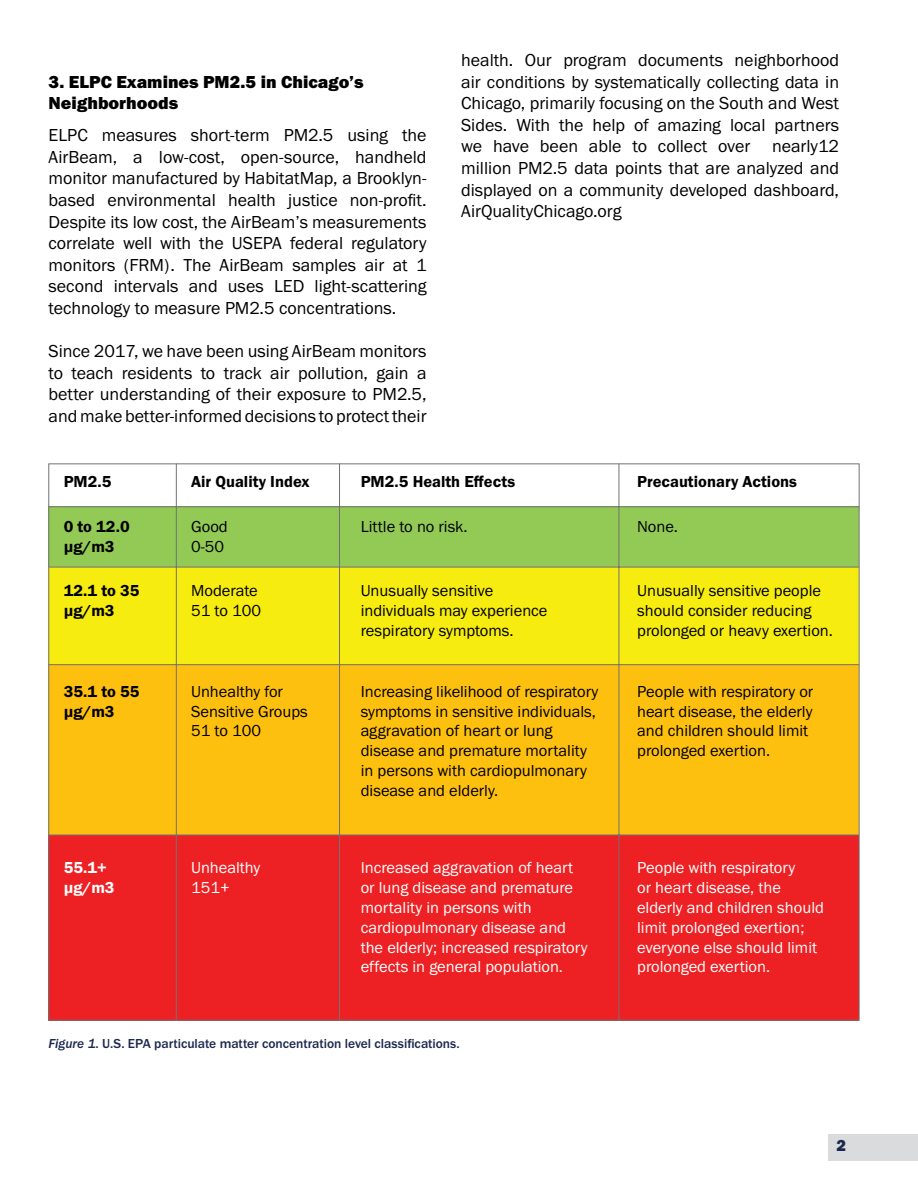
<style>
.page{position:relative;width:918px;height:1188px;background:#fff}
.page>*{position:absolute;margin:0;border:0;box-sizing:border-box;transform-origin:0 0}
.t1{font:18px/21.6px "Franklin Gothic URW Boo";color:#000;text-align:justify}
.t2{font:18px/21.6px "Franklin Gothic URW Hea";color:#000}
.t3{font:16.5px/19.8px "Franklin Gothic URW Boo";color:#000}
.t4{font:16.5px/19.8px "Franklin Gothic URW Boo";color:#fff}
.t5{font:16.5px/19.8px "Franklin Gothic URW Dem";color:#000}
.t6{font:16.5px/19.8px "Franklin Gothic URW Dem";color:#fff}
.t7{font:16.5px "Franklin Gothic URW Hea";color:#1b284e}
.t8{font:500 13.5px "Franklin Gothic URW";color:#1b284e}
.s1{font-family:"Franklin Gothic URW Med Ita";font-weight:400}
</style>
<div class="page">
<div style="left:49px;top:507px;width:810px;height:60px;background:#93c955"></div>
<div style="left:49px;top:567px;width:810px;height:98px;background:#f7ec0f"></div>
<div style="left:49px;top:665px;width:810px;height:170px;background:#fec00f"></div>
<div style="left:49px;top:835px;width:810px;height:185px;background:#ed2124"></div>
<hr style="left:49px;top:507px;width:810px;height:1px;background:#717275">
<hr style="left:49px;top:567px;width:810px;height:1px;background:#717275">
<hr style="left:49px;top:664px;width:810px;height:1px;background:#717275">
<hr style="left:49px;top:835px;width:810px;height:1px;background:#717275">
<hr style="left:176px;top:464px;width:1px;height:556px;background:#717275">
<hr style="left:339px;top:464px;width:1px;height:556px;background:#717275">
<hr style="left:619px;top:464px;width:1px;height:556px;background:#717275">
<div style="left:828px;top:1134px;width:90px;height:27px;background:#dadbdc"></div>
<p class="t2" style="left:49px;top:70px;width:317px">3. ELPC Examines PM2.5 in Chicago’s<br>Neighborhoods</p>
<p class="t1" style="left:49px;top:124px;width:380px">ELPC measures short-term PM2.5 using the AirBeam, a low-cost, open-source, handheld monitor manufactured by HabitatMap, a Brooklyn&shy;based environmental health justice non-profit.<br>Despite its low cost, the AirBeam’s measurements correlate well with the USEPA federal regulatory monitors (FRM). The AirBeam samples air at 1 second intervals and uses LED light-scattering technology to measure PM2.5 concentrations.</p>
<p class="t1" style="left:49px;top:340px;width:380px">Since 2017, we have been using AirBeam monitors to teach residents to track air pollution, gain a better understanding of their exposure to PM2.5, and make better-informed decisions to protect their</p>
<p class="t1" style="left:461px;top:49px;width:380px">health. Our program documents neighborhood air conditions by systematically collecting data in Chicago, primarily focusing on the South and West Sides. With the help of amazing local partners we have been able to collect over nearly12 million PM2.5 data points that are analyzed and displayed on a community developed dashboard, AirQualityChicago.org</p>
<p class="t5" style="left:64px;top:471px;width:49px">PM2.5</p>
<p class="t5" style="left:191px;top:471px;width:120px">Air Quality Index</p>
<p class="t5" style="left:361px;top:471px;width:156px">PM2.5 Health Effects</p>
<p class="t5" style="left:637px;top:471px;width:161px">Precautionary Actions</p>
<p class="t5" style="left:64px;top:516px;width:67px">0 to 12.0 µg/m3</p>
<p class="t3" style="left:191px;top:516px;width:38px">Good<br>0-50</p>
<p class="t3" style="left:361px;top:516px;width:108px">Little to no risk.</p>
<p class="t3" style="left:637px;top:516px;width:42px">None.</p>
<p class="t5" style="left:64px;top:580px;width:77px">12.1 to 35 µg/m3</p>
<p class="t3" style="left:191px;top:580px;width:72px">Moderate<br>51 to 100</p>
<p class="t3" style="left:361px;top:580px;width:188px">Unusually sensitive individuals may experience respiratory symptoms.</p>
<p class="t3" style="left:637px;top:580px;width:197px">Unusually sensitive people should consider reducing prolonged or heavy exertion.</p>
<p class="t5" style="left:64px;top:681px;width:77px">35.1 to 55 µg/m3</p>
<p class="t3" style="left:191px;top:681px;width:118px">Unhealthy for<br>Sensitive Groups<br>51 to 100</p>
<p class="t3" style="left:361px;top:681px;width:239px">Increasing likelihood of respiratory symptoms in sensitive individuals, aggravation of heart or lung disease and premature mortality in persons with cardiopulmonary disease and elderly.</p>
<p class="t3" style="left:637px;top:681px;width:178px">People with respiratory or heart disease, the elderly and children should limit prolonged exertion.</p>
<p class="t6" style="left:64px;top:858px;width:52px">55.1+ µg/m3</p>
<p class="t4" style="left:191px;top:858px;width:71px">Unhealthy<br>151+</p>
<p class="t4" style="left:361px;top:858px;width:228px">Increased aggravation of heart or lung disease and premature mortality in persons with cardiopulmonary disease and the elderly; increased respiratory effects in general population.</p>
<p class="t4" style="left:637px;top:858px;width:188px">People with respiratory<br>or heart disease, the elderly and children should limit prolonged exertion; everyone else should limit prolonged exertion.</p>
<p class="t8" style="left:49px;top:1035px;width:413px"><span class="s1">Figure 1</span>. U.S. EPA particulate matter concentration level classifications.</p>
<p class="t7" style="left:836px;top:1134px;width:11px">2</p>
</div>
